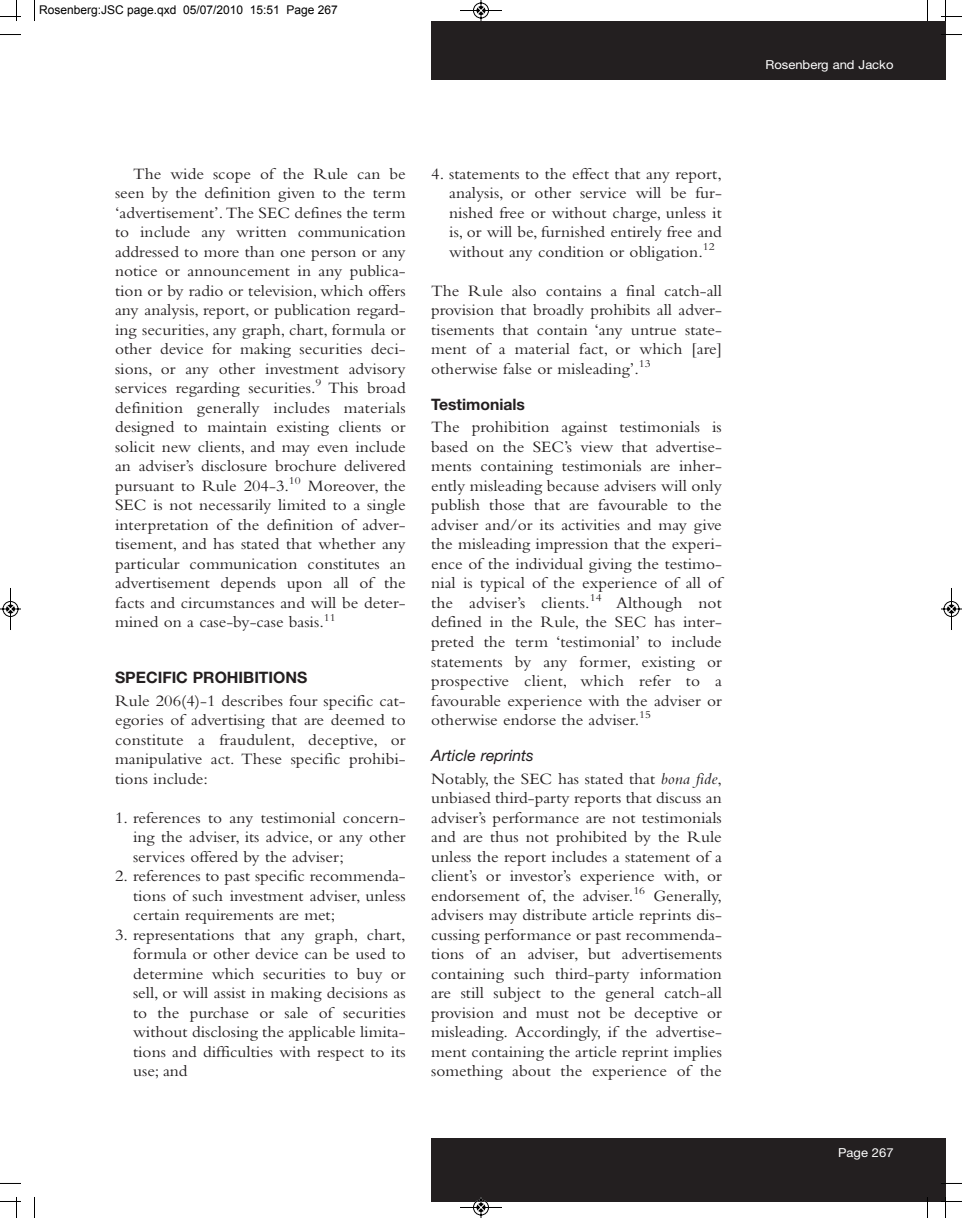
<style>
.page{position:relative;width:962px;height:1218px;background:#fff}
.page>*{position:absolute;margin:0;border:0;box-sizing:border-box;transform-origin:0 0}
.t1{font:16.5px/19.5px "Bembo";color:#231f20;text-align:justify;scale:1.05 1}
.t2{font:700 15.75px "Helvetica Neue";color:#231f20}
.t3{font:italic 15.75px "Helvetica Neue";color:#231f20}
.t4{font:12.3px "Helvetica Neue";color:#fff;scale:1.05 1}
.t5{font:12px "Arial";color:#000}
.s1{font-style:italic}
</style>
<div class="page">
<div style="left:431px;top:21px;width:514px;height:59px;background:#231f20"></div>
<div style="left:431px;top:1137px;width:514px;height:63px;background:#231f20"></div>
<svg style="left:34px;top:0;width:1px;height:21px"></svg>
<svg style="left:0;top:34px;width:21px;height:1px"></svg>
<svg style="left:927px;top:0;width:1px;height:21px"></svg>
<svg style="left:941px;top:34px;width:21px;height:1px"></svg>
<svg style="left:34px;top:1197px;width:1px;height:20px"></svg>
<svg style="left:927px;top:1197px;width:1px;height:20px"></svg>
<svg style="left:0;top:0;width:21px;height:21px"></svg>
<svg style="left:941px;top:0;width:21px;height:21px"></svg>
<svg style="left:0;top:1197px;width:21px;height:20px"></svg>
<svg style="left:941px;top:1196px;width:21px;height:21px"></svg>
<svg style="left:460px;top:0;width:42px;height:21px"></svg>
<svg style="left:459px;top:1197px;width:44px;height:20px"></svg>
<svg style="left:0;top:588px;width:21px;height:42px"></svg>
<svg style="left:941px;top:588px;width:21px;height:42px"></svg>
<p class="t5" style="left:39px;top:3px;width:300px">Rosenberg:JSC page.qxd 05/07/2010 15:51 Page 267</p>
<p class="t1" style="left:115px;top:165px;width:278px;text-indent:18px">The wide scope of the Rule can be seen by the definition given to the term ‘advertisement’. The SEC defines the term to include any written communication addressed to more than one person or any notice or announcement in any publica&shy;tion or by radio or television, which offers any analysis, report, or publication regard&shy;ing securities, any graph, chart, formula or other device for making securities deci&shy;sions, or any other investment advisory services regarding securities.<sup>9</sup> This broad definition generally includes materials designed to maintain existing clients or solicit new clients, and may even include an adviser’s disclosure brochure delivered pursuant to Rule 204-3.<sup>10</sup> Moreover, the SEC is not necessarily limited to a single interpretation of the definition of adver&shy;tisement, and has stated that whether any particular communication constitutes an advertisement depends upon all of the facts and circumstances and will be deter&shy;mined on a case-by-case basis.<sup>11</sup></p>
<p class="t2" style="left:115px;top:671px;width:194px">SPECIFIC PROHIBITIONS</p>
<p class="t1" style="left:115px;top:692px;width:278px">Rule 206(4)-1 describes four specific cat&shy;egories of advertising that are deemed to constitute a fraudulent, deceptive, or manipulative act. These specific prohibi&shy;tions include:</p>
<p class="t1" style="left:133px;top:809px;width:261px;text-indent:-18px">1. references to any testimonial concern&shy;ing the adviser, its advice, or any other services offered by the adviser;</p>
<p class="t1" style="left:133px;top:867px;width:261px;text-indent:-18px">2. references to past specific recommenda&shy;tions of such investment adviser, unless certain requirements are met;</p>
<p class="t1" style="left:133px;top:926px;width:261px;text-indent:-18px">3. representations that any graph, chart, formula or other device can be used to determine which securities to buy or sell, or will assist in making decisions as to the purchase or sale of securities without disclosing the applicable limita&shy;tions and difficulties with respect to its use; and</p>
<p class="t1" style="left:449px;top:165px;width:261px;text-indent:-18px">4. statements to the effect that any report, analysis, or other service will be fur&shy;nished free or without charge, unless it is, or will be, furnished entirely free and without any condition or obligation.<sup>12</sup></p>
<p class="t1" style="left:431px;top:282px;width:278px">The Rule also contains a final catch-all provision that broadly prohibits all adver&shy;tisements that contain ‘any untrue state&shy;ment of a material fact, or which [are] otherwise false or misleading’.<sup>13</sup></p>
<p class="t2" style="left:431px;top:398px;width:95px">Testimonials</p>
<p class="t1" style="left:431px;top:419px;width:278px">The prohibition against testimonials is based on the SEC’s view that advertise&shy;ments containing testimonials are inher&shy;ently misleading because advisers will only publish those that are favourable to the adviser and/or its activities and may give the misleading impression that the experi&shy;ence of the individual giving the testimo&shy;nial is typical of the experience of all of the adviser’s clients.<sup>14</sup> Although not defined in the Rule, the SEC has inter&shy;preted the term ‘testimonial’ to include statements by any former, existing or prospective client, which refer to a favourable experience with the adviser or otherwise endorse the adviser.<sup>15</sup></p>
<p class="t3" style="left:431px;top:749px;width:104px">Article reprints</p>
<p class="t1" style="left:431px;top:770px;width:278px">Notably, the SEC has stated that <span class="s1">bona fide</span>, unbiased third-party reports that discuss an adviser’s performance are not testimonials and are thus not prohibited by the Rule unless the report includes a statement of a client’s or investor’s experience with, or endorsement of, the adviser.<sup>16</sup> Generally, advisers may distribute article reprints dis&shy;cussing performance or past recommenda&shy;tions of an adviser, but advertisements containing such third-party information are still subject to the general catch-all provision and must not be deceptive or misleading. Accordingly, if the advertise&shy;ment containing the article reprint implies something about the experience of the</p>
<p class="t4" style="left:766px;top:60px;width:123px">Rosenberg and Jacko</p>
<p class="t4" style="left:838px;top:1148px;width:54px">Page 267</p>
</div>
